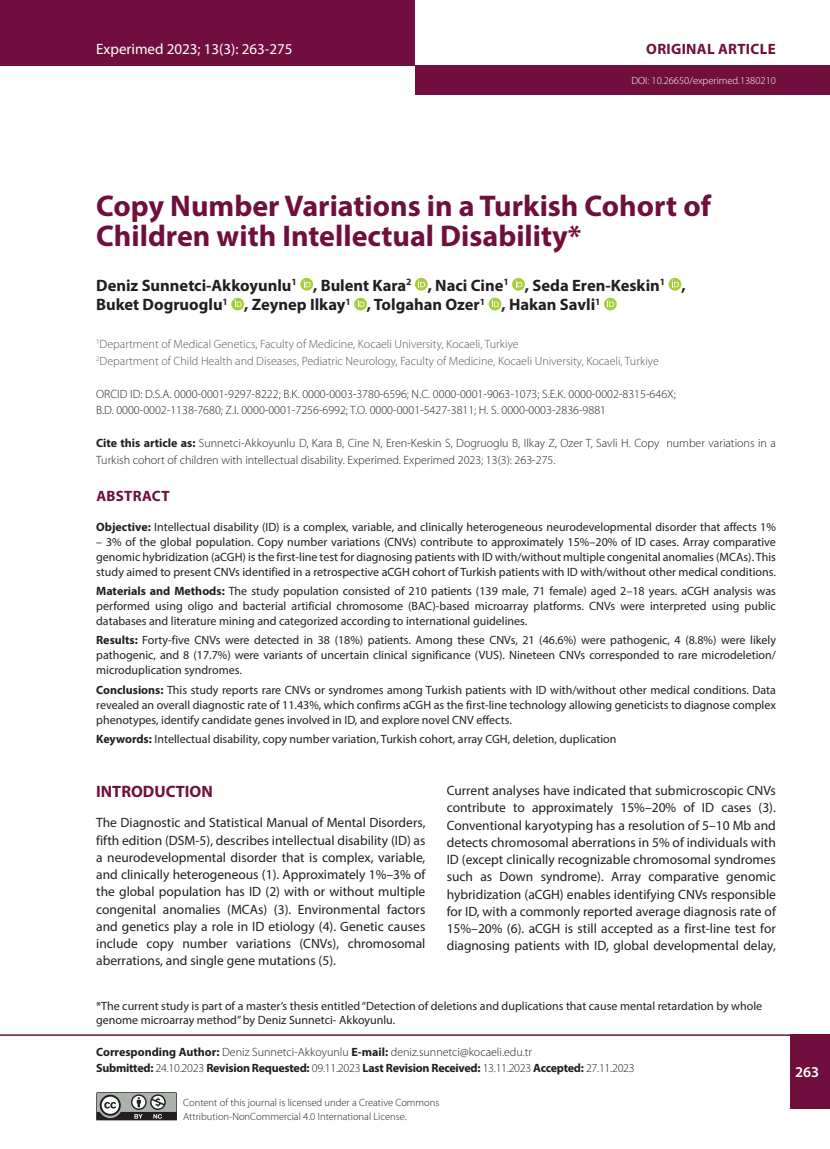
<style>
.page{position:relative;width:830px;height:1149px;background:#fff}
.page>*{position:absolute;margin:0;border:0;box-sizing:border-box;transform-origin:0 0}
.Baslik_1{font:700 30px/30px "Myriad Pro";color:#700f3d}
.Yazarlar{font:700 16.5px/19.8px "Myriad Pro";color:#231f20}
.Ana_baslik{font:700 16.5px "Myriad Pro";color:#700f3d}
.t1{font:15px "Myriad Pro";color:#fff}
.t2{font:700 15px "Myriad Pro";letter-spacing:.02em;color:#700f3d}
.t3{font:600 15px "Myriad Pro";color:#fff}
.Metin{font:13.5px/17.2px "Myriad Pro";color:#231f20;text-align:justify}
.Abstarct{font:12px/15px "Myriad Pro";color:#231f20;text-align:justify}
.t4{font:300 12px/16.5px "Myriad Pro";color:#231f20}
.t5{font:300 12px "Myriad Pro";color:#57585a}
.t6{font:700 12px "Myriad Pro";letter-spacing:-.02em;color:#231f20}
.Keywords{font:12px "Myriad Pro";color:#231f20}
.t7{font:300 10.5px "Myriad Pro";color:#231f20}
.t8{font:300 10.5px "Myriad Pro";color:#fff}
.s1{font-weight:700}
.s2{font-weight:300}
</style>
<div class="page">
<div style="left:0;top:0;width:415px;height:66px;background:#700f3d"></div>
<div style="left:415px;top:66px;width:414px;height:29px;background:#700f3d"></div>
<svg style="left:300px;top:278px;width:13px;height:12px"></svg>
<svg style="left:303px;top:280px;width:7px;height:7px"></svg>
<svg style="left:414px;top:278px;width:13px;height:12px"></svg>
<svg style="left:418px;top:280px;width:7px;height:7px"></svg>
<svg style="left:512px;top:278px;width:12px;height:12px"></svg>
<svg style="left:515px;top:280px;width:7px;height:7px"></svg>
<svg style="left:668px;top:278px;width:13px;height:12px"></svg>
<svg style="left:671px;top:280px;width:7px;height:7px"></svg>
<svg style="left:231px;top:297px;width:13px;height:13px"></svg>
<svg style="left:234px;top:300px;width:7px;height:7px"></svg>
<svg style="left:354px;top:297px;width:13px;height:13px"></svg>
<svg style="left:357px;top:300px;width:7px;height:7px"></svg>
<svg style="left:488px;top:297px;width:13px;height:13px"></svg>
<svg style="left:492px;top:300px;width:6px;height:7px"></svg>
<svg style="left:603px;top:297px;width:13px;height:13px"></svg>
<svg style="left:607px;top:300px;width:7px;height:7px"></svg>
<hr style="left:0;top:1033px;width:829px;height:2px;background:#700f3d">
<div style="left:790px;top:1034px;width:39px;height:74px;background:#700f3d"></div>
<svg style="left:96px;top:1092px;width:81px;height:27px;background:#858784"></svg>
<p class="t1" style="left:96px;top:39px;width:198px">Experimed 2023; 13(3): 263-275</p>
<p class="t2" style="left:646px;top:39px;width:131px">ORIGINAL ARTICLE</p>
<p class="t8" style="left:631px;top:75px;width:146px">DOI: 10.26650/experimed.1380210</p>
<p class="Baslik_1" style="left:96px;top:190px;width:616px">Copy Number Variations in a Turkish Cohort of<br>Children with Intellectual Disability*</p>
<p class="Yazarlar" style="left:96px;top:274px;width:590px">Deniz Sunnetci-Akkoyunlu<sup>1</sup> , Bulent Kara<sup>2</sup> , Naci Cine<sup>1</sup> , Seda Eren-Keskin<sup>1</sup> ,<br>Buket Dogruoglu<sup>1</sup> , Zeynep Ilkay<sup>1</sup> , Tolgahan Ozer<sup>1</sup> , Hakan Savli<sup>1</sup></p>
<p class="t5" style="left:96px;top:337px;width:424px"><sup>1</sup>Department of Medical Genetics, Faculty of Medicine, Kocaeli University, Kocaeli, Turkiye</p>
<p class="t5" style="left:96px;top:353px;width:564px"><sup>2</sup>Department of Child Health and Diseases, Pediatric Neurology, Faculty of Medicine, Kocaeli University, Kocaeli, Turkiye</p>
<p class="t4" style="left:96px;top:385px;width:581px">ORCID ID: D.S.A. 0000-0001-9297-8222; B.K. 0000-0003-3780-6596; N.C. 0000-0001-9063-1073; S.E.K. 0000-0002-8315-646X;<br>B.D. 0000-0002-1138-7680; Z.I. 0000-0001-7256-6992; T.O. 0000-0001-5427-3811; H. S. 0000-0003-2836-9881</p>
<p class="t4" style="left:96px;top:435px;width:680px"><span class="s1">Cite this article as:</span> Sunnetci-Akkoyunlu D, Kara B, Cine N, Eren-Keskin S, Dogruoglu B, Ilkay Z, Ozer T, Savli H. Copy number variations in a<br>Turkish cohort of children with intellectual disability. Experimed. Experimed 2023; 13(3): 263-275.</p>
<p class="t2" style="left:96px;top:485px;width:75px">ABSTRACT</p>
<p class="Abstarct" style="left:96px;top:519px;width:681px"><span class="s1">Objective:</span> Intellectual disability (ID) is a complex, variable, and clinically heterogeneous neurodevelopmental disorder that affects 1%</p>
<p class="Abstarct" style="left:96px;top:534px;width:681px">– 3% of the global population. Copy number variations (CNVs) contribute to approximately 15%–20% of ID cases. Array comparative genomic hybridization (aCGH) is the first-line test for diagnosing patients with ID with/without multiple congenital anomalies (MCAs). This study aimed to present CNVs identified in a retrospective aCGH cohort of Turkish patients with ID with/without other medical conditions.</p>
<p class="Abstarct" style="left:96px;top:583px;width:680px"><span class="s1">Materials and Methods:</span> The study population consisted of 210 patients (139 male, 71 female) aged 2–18 years. aCGH analysis was performed using oligo and bacterial artificial chromosome (BAC)-based microarray platforms. CNVs were interpreted using public databases and literature mining and categorized according to international guidelines.</p>
<p class="Abstarct" style="left:96px;top:632px;width:681px"><span class="s1">Results:</span> Forty-five CNVs were detected in 38 (18%) patients. Among these CNVs, 21 (46.6%) were pathogenic, 4 (8.8%) were likely pathogenic, and 8 (17.7%) were variants of uncertain clinical significance (VUS). Nineteen CNVs corresponded to rare microdeletion/ microduplication syndromes.</p>
<p class="Abstarct" style="left:96px;top:681px;width:681px"><span class="s1">Conclusions:</span> This study reports rare CNVs or syndromes among Turkish patients with ID with/without other medical conditions. Data revealed an overall diagnostic rate of 11.43%, which confirms aCGH as the first-line technology allowing geneticists to diagnose complex phenotypes, identify candidate genes involved in ID, and explore novel CNV effects.</p>
<p class="Keywords" style="left:96px;top:731px;width:521px"><span class="s1">Keywords:</span> Intellectual disability, copy number variation, Turkish cohort, array CGH, deletion, duplication</p>
<p class="Ana_baslik" style="left:96px;top:780px;width:118px">INTRODUCTION</p>
<p class="Metin" style="left:96px;top:813px;width:330px">The Diagnostic and Statistical Manual of Mental Disorders, fifth edition (DSM-5), describes intellectual disability (ID) as a neurodevelopmental disorder that is complex, variable, and clinically heterogeneous (1). Approximately 1%–3% of the global population has ID (2) with or without multiple congenital anomalies (MCAs) (3). Environmental factors and genetics play a role in ID etiology (4). Genetic causes include copy number variations (CNVs), chromosomal aberrations, and single gene mutations (5).</p>
<p class="Metin" style="left:446px;top:781px;width:330px">Current analyses have indicated that submicroscopic CNVs contribute to approximately 15%–20% of ID cases (3).<br>Conventional karyotyping has a resolution of 5–10 Mb and detects chromosomal aberrations in 5% of individuals with ID (except clinically recognizable chromosomal syndromes such as Down syndrome). Array comparative genomic hybridization (aCGH) enables identifying CNVs responsible for ID, with a commonly reported average diagnosis rate of 15%–20% (6). aCGH is still accepted as a first-line test for diagnosing patients with ID, global developmental delay,</p>
<p class="Abstarct" style="left:96px;top:999px;width:667px;line-height:13.5px">*The current study is part of a master’s thesis entitled “Detection of deletions and duplications that cause mental retardation by whole genome microarray method” by Deniz Sunnetci- Akkoyunlu.</p>
<p class="t4" style="left:96px;top:1043px;width:437px"><span class="s1">Corresponding Author:</span> Deniz Sunnetci-Akkoyunlu <span class="s1">E-mail:</span> deniz.sunnetci@kocaeli.edu.tr</p>
<p class="t6" style="left:96px;top:1059px;width:539px">Submitted: <span class="s2">24.10.2023</span> Revision Requested: <span class="s2">09.11.2023</span> Last Revision Received: <span class="s2">13.11.2023</span> Accepted: <span class="s2">27.11.2023</span></p>
<p class="t7" style="left:183px;top:1095px;width:257px">Content of this journal is licensed under a Creative Commons</p>
<p class="t7" style="left:183px;top:1110px;width:225px">Attribution-NonCommercial 4.0 International License.</p>
<p class="t3" style="left:794px;top:1062px;width:26px">263</p>
</div>
